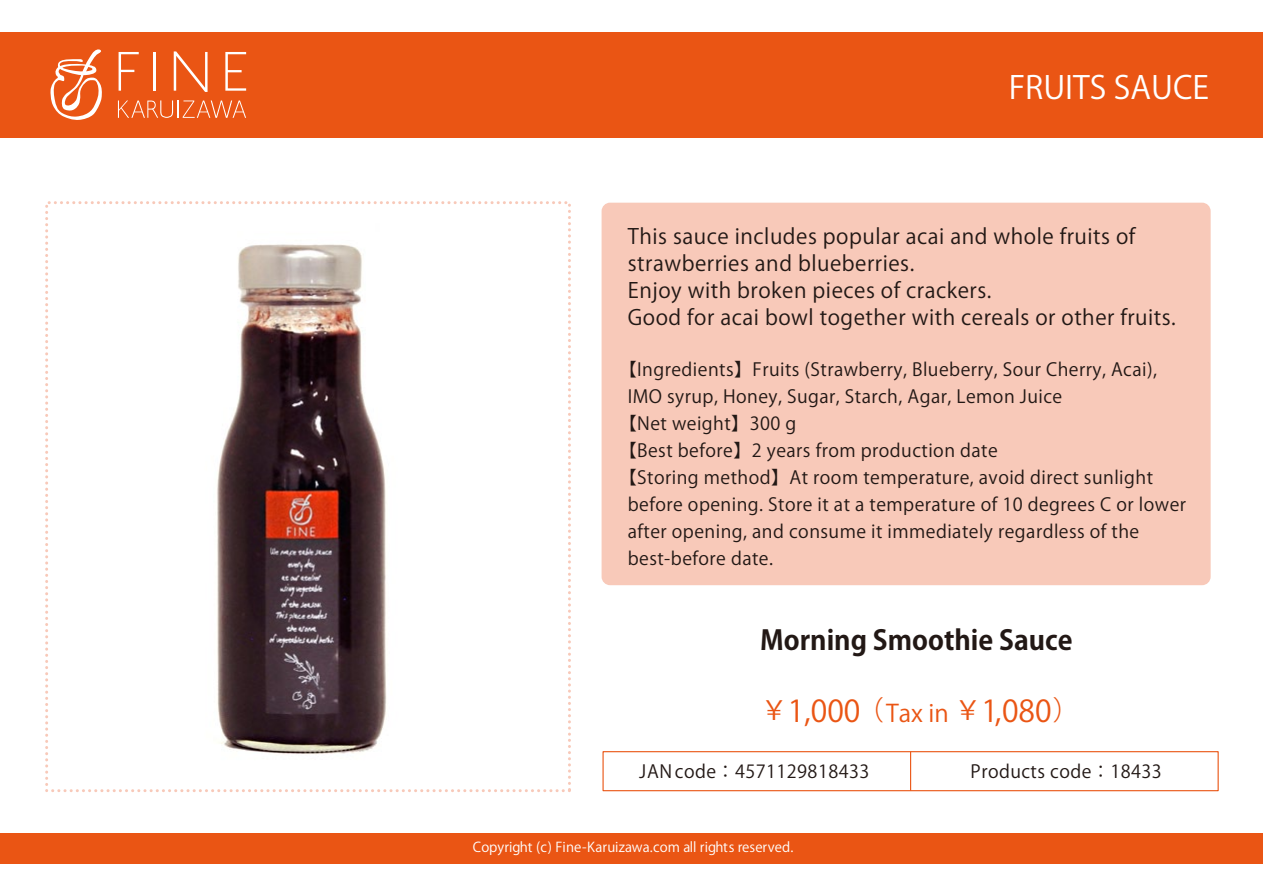
<style>
.page{position:relative;width:1263px;height:893px;background:#fff}
.page>*{position:absolute;margin:0;border:0;box-sizing:border-box;transform-origin:0 0}
.t1{font:31.5px "Koz Go Pro";color:#fff}
.t2{font:30px "Koz Go Pro";color:#ea5514}
.t3{font:700 27px "Koz Go Pro";color:#221815}
.t4{font:21px/27px "Koz Go Pro";letter-spacing:.025em;color:#221815}
.t5{font:18px "Koz Go Pro";letter-spacing:.025em;color:#221815}
.t6{font:13.5px "Koz Go Pro";letter-spacing:.01em;color:#fff}
.s1{font-size:27px}
.s2{font-size:24px}
</style>
<div class="page">
<div style="left:0;top:32px;width:1263px;height:105px;background:#ea5514"></div>
<svg style="left:50px;top:49px;width:52px;height:71px"></svg>
<svg style="left:119px;top:52px;width:20px;height:39px"></svg>
<hr style="left:153px;top:52px;width:3px;height:39px;background:#fff">
<svg style="left:174px;top:51px;width:34px;height:41px"></svg>
<svg style="left:225px;top:52px;width:21px;height:39px"></svg>
<svg style="left:118px;top:100px;width:128px;height:18px"></svg>
<div style="left:0;top:833px;width:1263px;height:30px;background:#ea5514"></div>
<div style="left:602px;top:203px;width:608px;height:382px;background:#f8c9b9;border-radius:9px"></div>
<div style="left:602px;top:751px;width:617px;height:40px;border:1px solid #ea5514"></div>
<hr style="left:910px;top:752px;width:1px;height:39px;background:#ea5514">
<div style="left:45px;top:201px;width:526px;height:591px;border:3px dashed #f8c9b9"></div>
<img style="left:217px;top:244px;width:170px;height:510px">
<p class="t1" style="left:1009px;top:67px;width:202px">FRUITS SAUCE</p>
<p class="t4" style="left:628px;top:223px;width:549px">This sauce includes popular acai and whole fruits of strawberries and blueberries.<br>Enjoy with broken pieces of crackers.<br>Good for acai bowl together with cereals or other fruits.</p>
<p class="t5" style="left:619px;top:358px;width:540px">【Ingredients】Fruits (Strawberry, Blueberry, Sour Cherry, Acai),</p>
<p class="t5" style="left:628px;top:385px;width:436px">IMO syrup, Honey, Sugar, Starch, Agar, Lemon Juice</p>
<p class="t5" style="left:619px;top:412px;width:179px">【Net weight】300 g</p>
<p class="t5" style="left:619px;top:439px;width:380px">【Best before】2 years from production date</p>
<p class="t5" style="left:619px;top:466px;width:536px">【Storing method】At room temperature, avoid direct sunlight</p>
<p class="t5" style="left:628px;top:493px;width:560px">before opening. Store it at a temperature of 10 degrees C or lower</p>
<p class="t5" style="left:628px;top:520px;width:513px">after opening, and consume it immediately regardless of the</p>
<p class="t5" style="left:628px;top:547px;width:147px">best-before date.</p>
<p class="t3" style="left:760px;top:623px;width:314px">Morning Smoothie Sauce</p>
<p class="t2" style="left:761px;top:691px;width:321px"><span class="s1">￥</span>1,000<span class="s1">（</span><span class="s2">Tax in</span> <span class="s1">￥</span>1,080<span class="s1">）</span></p>
<p class="t5" style="left:639px;top:760px;width:232px">JAN code：4571129818433</p>
<p class="t5" style="left:971px;top:760px;width:193px">Products code：18433</p>
<p class="t6" style="left:473px;top:839px;width:322px">Copyright (c) Fine-Karuizawa.com all rights reserved.</p>
</div>
